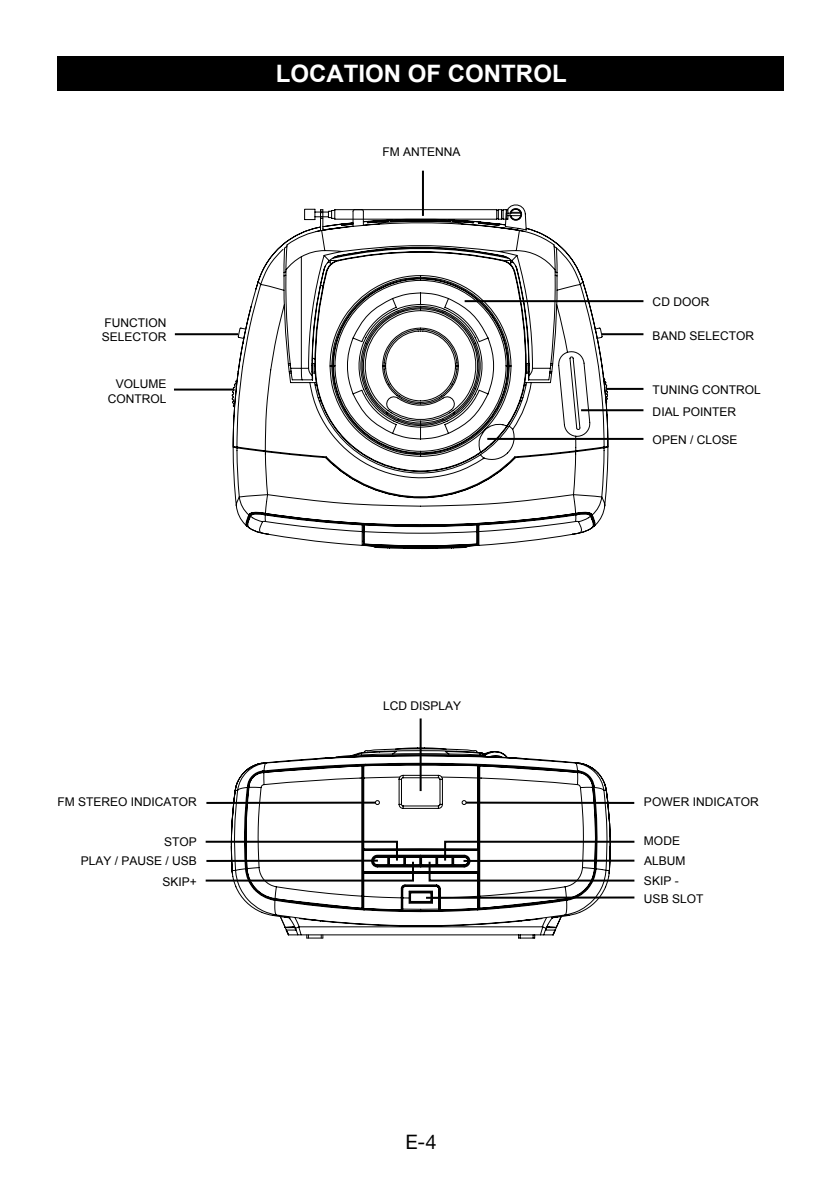
<style>
.page{position:relative;width:840px;height:1191px;background:#fff}
.page>*{position:absolute;margin:0;border:0;box-sizing:border-box;transform-origin:0 0}
.t1{font:700 24px "Arial";color:#fff}
.t2{font:20px "Helvetica Neue";color:#000}
.t3{font:12px/14.4px "Arial";color:#000;text-align:right}
</style>
<div class="page">
<svg style="left:363px;top:747px;width:222px;height:180px"></svg>
<svg style="left:256px;top:752px;width:301px;height:187px"></svg>
<svg style="left:232px;top:202px;width:376px;height:348px"></svg>
<svg style="left:361px;top:523px;width:4px;height:22px"></svg>
<hr style="left:301px;top:257px;width:1px;height:111px;background:#000">
<svg style="left:246px;top:514px;width:5px;height:10px"></svg>
<svg style="left:568px;top:356px;width:12px;height:74px"></svg>
<svg style="left:303px;top:206px;width:219px;height:25px"></svg>
<svg style="left:237px;top:327px;width:9px;height:12px"></svg>
<svg style="left:593px;top:327px;width:9px;height:12px"></svg>
<svg style="left:231px;top:380px;width:7px;height:28px"></svg>
<svg style="left:601px;top:375px;width:7px;height:29px"></svg>
<div style="left:57px;top:57px;width:725px;height:34px;background:#000"></div>
<hr style="left:175px;top:333px;width:63px;height:2px;background:#000">
<hr style="left:174px;top:388px;width:59px;height:2px;background:#000">
<hr style="left:464px;top:300px;width:179px;height:2px;background:#000">
<hr style="left:580px;top:409px;width:63px;height:2px;background:#000">
<hr style="left:607px;top:388px;width:36px;height:2px;background:#000">
<hr style="left:601px;top:333px;width:42px;height:2px;background:#000">
<hr style="left:487px;top:438px;width:156px;height:2px;background:#000">
<hr style="left:421px;top:171px;width:2px;height:45px;background:#000">
<hr style="left:419px;top:718px;width:2px;height:73px;background:#000">
<svg style="left:205px;top:764px;width:430px;height:147px"></svg>
<hr style="left:206px;top:859px;width:172px;height:3px;background:#000">
<hr style="left:463px;top:859px;width:171px;height:3px;background:#000">
<hr style="left:466px;top:801px;width:168px;height:3px;background:#000">
<hr style="left:206px;top:801px;width:169px;height:3px;background:#000">
<hr style="left:426px;top:896px;width:208px;height:2px;background:#000">
<p class="t3" style="left:102px;top:315px;width:66px;text-align:left">FUNCTION<br>SELECTOR</p>
<p class="t3" style="left:108px;top:377px;width:60px">VOLUME<br>CONTROL</p>
<h1 class="t1" style="left:275px;top:60px;width:292px">LOCATION OF CONTROL</h1>
<p class="t3" style="left:382px;top:145px;width:80px">FM ANTENNA</p>
<p class="t3" style="left:652px;top:294px;width:58px">CD DOOR</p>
<p class="t3" style="left:652px;top:328px;width:103px">BAND SELECTOR</p>
<p class="t3" style="left:652px;top:383px;width:109px">TUNING CONTROL</p>
<p class="t3" style="left:652px;top:404px;width:85px">DIAL POINTER</p>
<p class="t3" style="left:652px;top:433px;width:86px">OPEN / CLOSE</p>
<p class="t3" style="left:383px;top:699px;width:80px">LCD DISPLAY</p>
<p class="t3" style="left:57px;top:794px;width:141px">FM STEREO INDICATOR</p>
<p class="t3" style="left:643px;top:794px;width:116px">POWER INDICATOR</p>
<p class="t3" style="left:81px;top:831px;width:118px;line-height:19.2px">STOP<br>PLAY / PAUSE / USB</p>
<p class="t3" style="left:643px;top:833px;width:37px">MODE</p>
<p class="t3" style="left:643px;top:853px;width:43px">ALBUM</p>
<p class="t3" style="left:162px;top:874px;width:36px">SKIP+</p>
<p class="t3" style="left:643px;top:873px;width:36px">SKIP -</p>
<p class="t3" style="left:643px;top:891px;width:61px">USB SLOT</p>
<h2 class="t2" style="left:405px;top:1129px;width:33px">E-4</h2>
</div>
